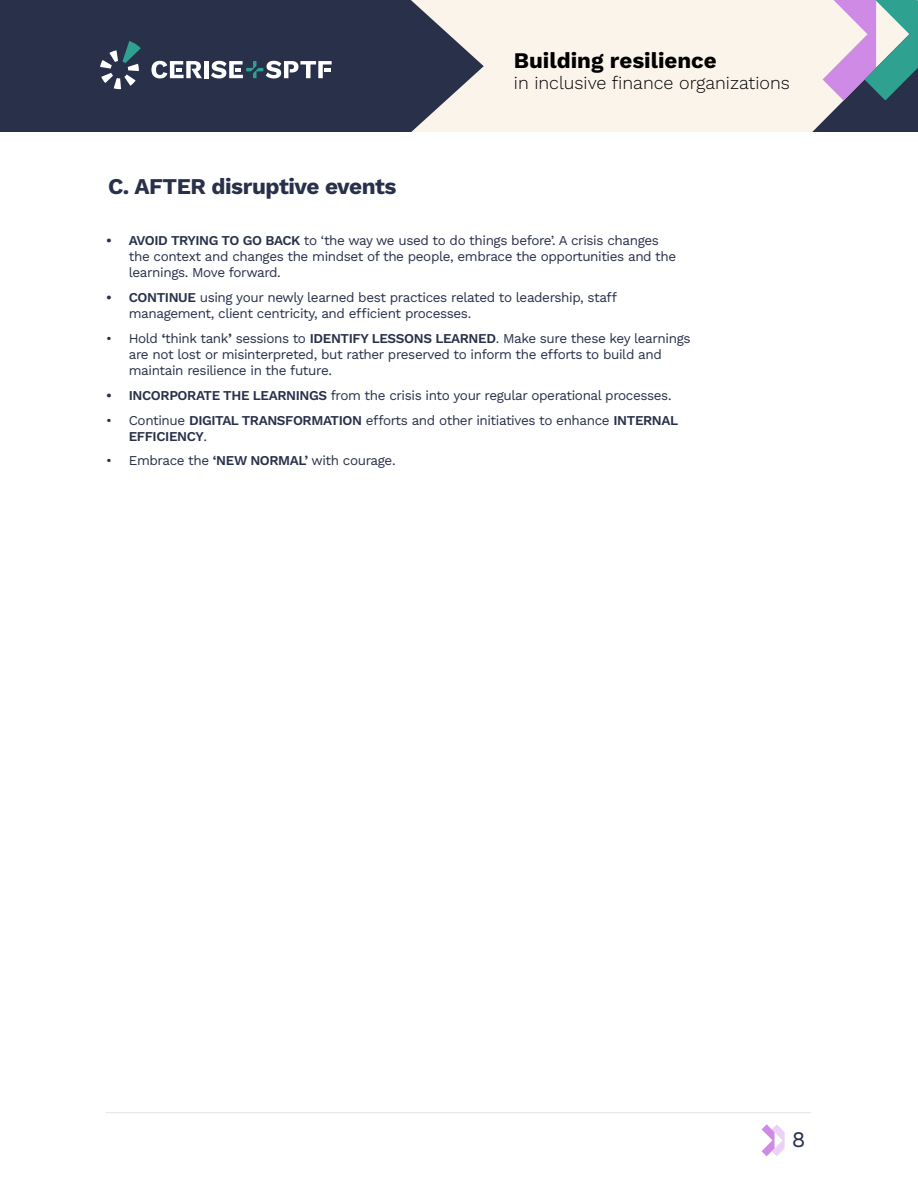
<style>
.page{position:relative;width:918px;height:1188px;background:#fff}
.page>*{position:absolute;margin:0;border:0;box-sizing:border-box;transform-origin:0 0}
.t1{font:700 22.5px "Work Sans";letter-spacing:-.02em;color:#29304a}
.t2{font:700 22.35px "Work Sans";color:#000}
.t3{font:22.35px "Work Sans";color:#29304a}
.t4{font:18px "Work Sans";color:#000}
.t5{font:13.5px/16.2px "Work Sans";letter-spacing:-.03em;color:#29304a}
.s1{font-weight:600}
</style>
<div class="page">
<div style="left:0;top:0;width:918px;height:140px;background:#faf4ea"></div>
<svg style="left:812px;top:0;width:106px;height:132px"></svg>
<svg style="left:0;top:0;width:484px;height:132px;background:#3a4057"></svg>
<svg style="left:100px;top:41px;width:41px;height:48px;background:#4f5f70"></svg>
<div style="left:204px;top:61px;width:5px;height:17px;background:#fff"></div>
<svg style="left:151px;top:61px;width:51px;height:17px"></svg>
<svg style="left:211px;top:61px;width:121px;height:17px;background:#848d9a"></svg>
<div style="left:0;top:132px;width:918px;height:133px;background:#fff"></div>
<svg style="left:762px;top:1124px;width:23px;height:32px"></svg>
<hr style="left:105px;top:1112px;width:706px;height:1px;background:#29304a">
<h2 class="t2" style="left:514px;top:47px;width:204px">Building resilience</h2>
<h3 class="t4" style="left:514px;top:73px;width:277px">in inclusive finance organizations</h3>
<h1 class="t1" style="left:108px;top:173px;width:290px">C. AFTER disruptive events</h1>
<p class="t5" style="left:129px;top:232px;width:549px;text-indent:-23px"><span class="s1">• AVOID TRYING TO GO BACK</span> to ‘the way we used to do things before’. A crisis changes the context and changes the mindset of the people, embrace the opportunities and the learnings. Move forward.</p>
<p class="t5" style="left:129px;top:289px;width:490px;text-indent:-23px"><span class="s1">• CONTINUE</span> using your newly learned best practices related to leadership, staff management, client centricity, and efficient processes.</p>
<p class="t5" style="left:129px;top:330px;width:563px;text-indent:-23px">• Hold <span class="s1">‘</span>think tank<span class="s1">’</span> sessions to <span class="s1">IDENTIFY LESSONS LEARNED</span>. Make sure these key learnings are not lost or misinterpreted, but rather preserved to inform the efforts to build and maintain resilience in the future.</p>
<p class="t5" style="left:106px;top:387px;width:567px"><span class="s1">• INCORPORATE THE LEARNINGS</span> from the crisis into your regular operational processes.</p>
<p class="t5" style="left:129px;top:412px;width:551px;text-indent:-23px">• Continue <span class="s1">DIGITAL TRANSFORMATION</span> efforts and other initiatives to enhance <span class="s1">INTERNAL<br>EFFICIENCY</span>.</p>
<p class="t5" style="left:106px;top:453px;width:291px">• Embrace the <span class="s1">‘NEW NORMAL’</span> with courage.</p>
<h2 class="t3" style="left:792px;top:1126px;width:15px">8</h2>
</div>
